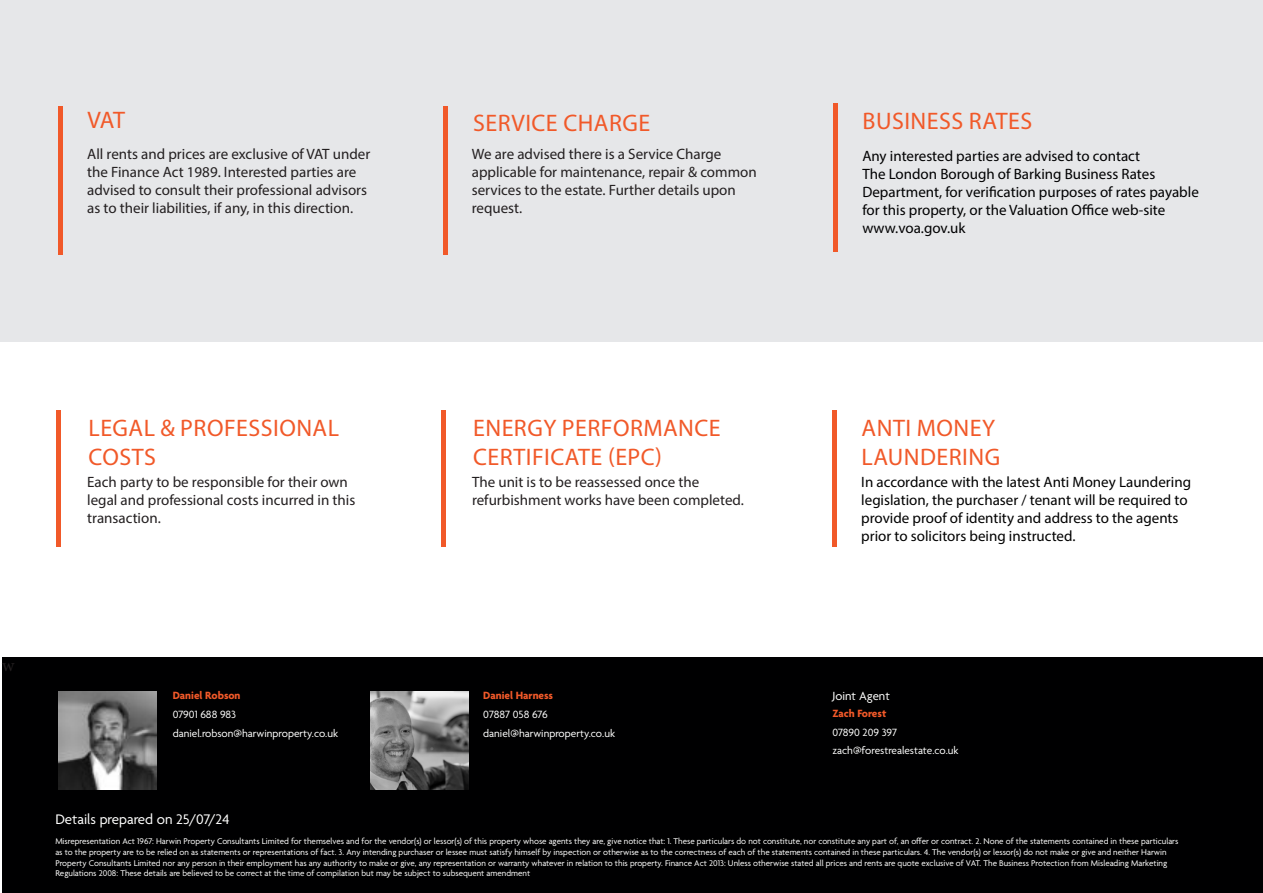
<style>
.page{position:relative;width:1263px;height:893px;background:#fff}
.page>*{position:absolute;margin:0;border:0;box-sizing:border-box;transform-origin:0 0}
.t1{font:24px/28.8px "Myriad Pro";letter-spacing:.02em;color:#f15929}
.t2{font:18px "Minion Pro";color:#231f20}
.t3{font:15px/18px "Myriad Pro";color:#231f20}
.t4{font:15px/18px "Myriad Pro";color:#000001}
.t5{font:15px "Agenda";color:#fff}
.t6{font:12.75px "Agenda";color:#fff}
.t7{font:11.4px "Agenda";color:#fff}
.t8{font:700 11.4px "Agenda";color:#f15929}
.t9{font:9px/10.8px "Agenda";color:#fff}
</style>
<div class="page">
<div style="left:0;top:0;width:1263px;height:342px;background:#e6e7e9"></div>
<div style="left:2px;top:657px;width:1261px;height:236px;background:#000001"></div>
<hr style="left:57px;top:410px;width:4px;height:136px;background:#f15929">
<hr style="left:441px;top:410px;width:4px;height:136px;background:#f15929">
<div style="left:833px;top:103px;width:5px;height:149px;background:#f15929"></div>
<hr style="left:832px;top:410px;width:4px;height:136px;background:#f15929">
<hr style="left:59px;top:106px;width:4px;height:149px;background:#f15929">
<hr style="left:443px;top:106px;width:4px;height:149px;background:#f15929">
<img style="left:370px;top:691px;width:98px;height:98px">
<img style="left:59px;top:691px;width:98px;height:98px">
<p class="t1" style="left:87px;top:105px;width:39px">VAT</p>
<p class="t3" style="left:87px;top:145px;width:284px">All rents and prices are exclusive of VAT under the Finance Act 1989. Interested parties are advised to consult their professional advisors as to their liabilities, if any, in this direction.</p>
<p class="t1" style="left:473px;top:109px;width:179px">SERVICE CHARGE</p>
<p class="t3" style="left:472px;top:145px;width:286px">We are advised there is a Service Charge applicable for maintenance, repair &amp; common services to the estate. Further details upon request.</p>
<p class="t1" style="left:863px;top:107px;width:171px">BUSINESS RATES</p>
<p class="t4" style="left:862px;top:147px;width:338px">Any interested parties are advised to contact<br>The London Borough of Barking Business Rates Department, for verification purposes of rates payable for this property, or the Valuation Office web-site www.voa.gov.uk</p>
<p class="t1" style="left:89px;top:413px;width:252px">LEGAL &amp; PROFESSIONAL<br>COSTS</p>
<p class="t3" style="left:87px;top:473px;width:270px">Each party to be responsible for their own legal and professional costs incurred in this transaction.</p>
<p class="t1" style="left:473px;top:413px;width:249px">ENERGY PERFORMANCE<br>CERTIFICATE (EPC)</p>
<p class="t3" style="left:472px;top:472px;width:273px">The unit is to be reassessed once the refurbishment works have been completed.</p>
<p class="t1" style="left:861px;top:413px;width:140px">ANTI MONEY<br>LAUNDERING</p>
<p class="t4" style="left:861px;top:472px;width:331px">In accordance with the latest Anti Money Laundering legislation, the purchaser / tenant will be required to provide proof of identity and address to the agents prior to solicitors being instructed.</p>
<p class="t2" style="left:2px;top:653px;width:14px">w</p>
<p class="t8" style="left:173px;top:689px;width:69px">Daniel Robson</p>
<p class="t7" style="left:173px;top:708px;width:65px">07901 688 983</p>
<p class="t7" style="left:173px;top:727px;width:167px">daniel.robson@harwinproperty.co.uk</p>
<p class="t5" style="left:55px;top:811px;width:176px">Details prepared on 25/07/24</p>
<p class="t8" style="left:483px;top:689px;width:71px">Daniel Harness</p>
<p class="t7" style="left:483px;top:708px;width:66px">07887 058 676</p>
<p class="t7" style="left:483px;top:727px;width:133px">daniel@harwinproperty.co.uk</p>
<p class="t6" style="left:832px;top:689px;width:59px">Joint Agent</p>
<p class="t8" style="left:832px;top:707px;width:55px">Zach Forest</p>
<p class="t7" style="left:832px;top:726px;width:66px">07890 209 397</p>
<p class="t7" style="left:832px;top:745px;width:128px">zach@forestrealestate.co.uk</p>
<p class="t9" style="left:55px;top:836px;width:1124px">Misrepresentation Act 1967: Harwin Property Consultants Limited for themselves and for the vendor(s) or lessor(s) of this property whose agents they are, give notice that: 1. These particulars do not constitute, nor constitute any part of, an offer or contract. 2. None of the statements contained in these particulars as to the property are to be relied on as statements or representations of fact. 3. Any intending purchaser or lessee must satisfy himself by inspection or otherwise as to the correctness of each of the statements contained in these particulars. 4. The vendor(s) or lessor(s) do not make or give and neither Harwin Property Consultants Limited nor any person in their employment has any authority to make or give, any representation or warranty whatever in relation to this property. Finance Act 2013: Unless otherwise stated all prices and rents are quote exclusive of VAT. The Business Protection from Misleading Marketing Regulations 2008: These details are believed to be correct at the time of compilation but may be subject to subsequent amendment</p>
</div>
